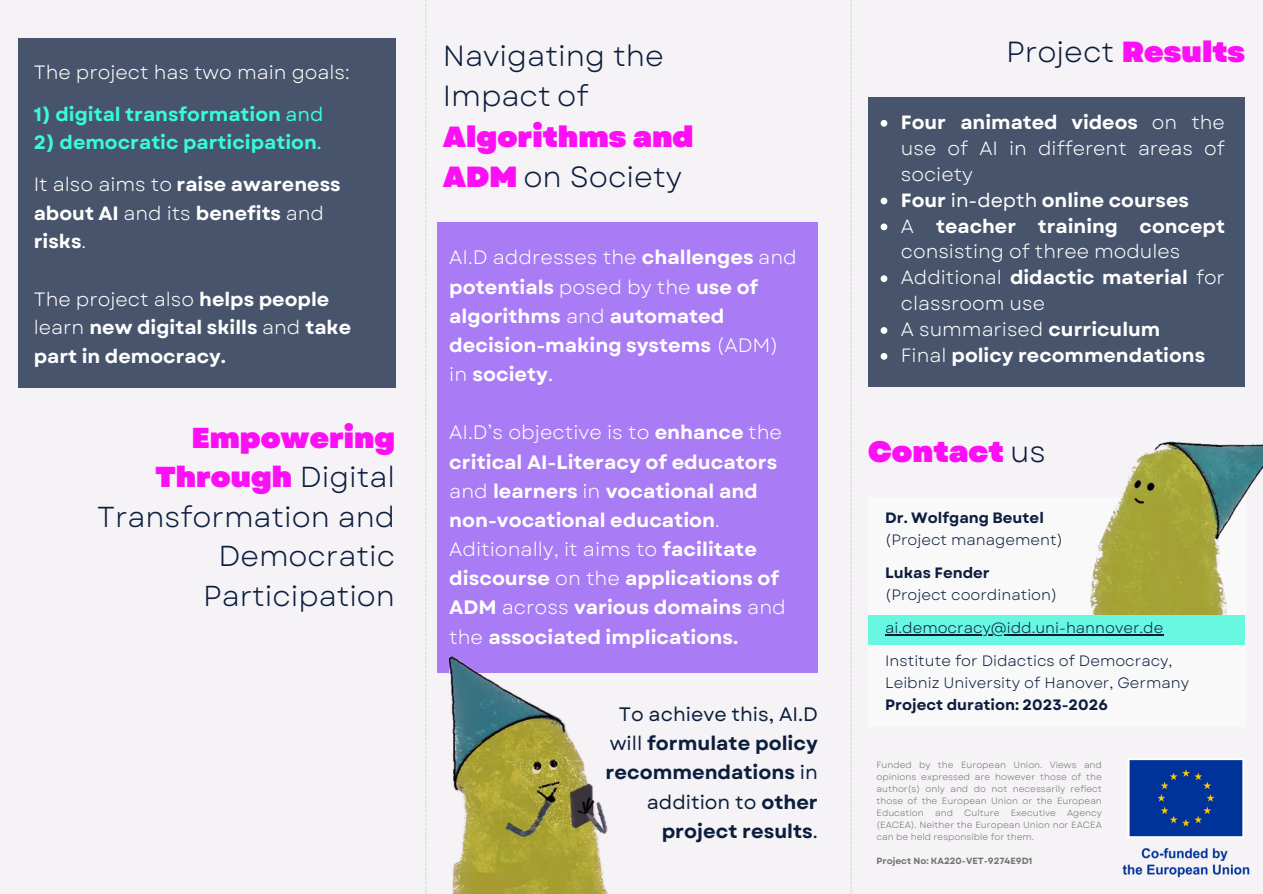
<style>
.page{position:relative;width:1263px;height:894px;background:#fff}
.page>*{position:absolute;margin:0;border:0;box-sizing:border-box;transform-origin:0 0}
.t1{font:900 29.7px "Garet";color:#fc0ff5}
.t2{font:29.1px/40.5px "Garet";color:#0c1e3e}
.t3{font:28.8px/39.3px "Garet";color:#0c1e3e;text-align:right}
.t4{font:700 19.35px/29.1px "Garet";color:#fff}
.t5{font:700 19.35px/29.1px "Garet";color:#0c1e3e;text-align:right}
.t6{font:19.2px/25.8px "Garet";color:#fff}
.t7{font:700 19.2px/28.5px "Garet";color:#fff}
.t8{font:700 19.2px "Garet";color:#38fadb}
.t9{font:15px/21.9px "Garet";color:#0c1e3e}
.t10{font:9px/12px "Garet";color:#737373;text-align:justify}
.t11{font:700 9px "Garet";color:#737373}
.s1{font-weight:400}
.s2{font-weight:900;color:#fc0ff5}
.s3{font-weight:700}
.s4{font-weight:400;color:#0c1e3e}
</style>
<div class="page">
<div style="left:0;top:0;width:1263px;height:893px;background:#f5f3f5"></div>
<div style="left:437px;top:222px;width:381px;height:450px;background:#a97bf5"></div>
<img style="left:449px;top:656px;width:158px;height:237px">
<div style="left:18px;top:38px;width:377px;height:349px;background:#47546c"></div>
<img style="left:1122px;top:760px;width:128px;height:118px">
<div style="left:868px;top:97px;width:377px;height:290px;background:#47546c"></div>
<div style="left:868px;top:497px;width:377px;height:228px;background:#fff"></div>
<img style="left:1090px;top:441px;width:172px;height:173px">
<div style="left:868px;top:614px;width:377px;height:30px;background:#68f8e2"></div>
<hr style="left:885px;top:634px;width:278px;height:1px;background:#0c1e3e">
<svg style="left:881px;top:120px;width:6px;height:7px"></svg>
<svg style="left:881px;top:197px;width:6px;height:7px"></svg>
<svg style="left:881px;top:223px;width:6px;height:7px"></svg>
<svg style="left:881px;top:275px;width:6px;height:7px"></svg>
<svg style="left:881px;top:327px;width:6px;height:7px"></svg>
<svg style="left:881px;top:353px;width:6px;height:6px"></svg>
<svg style="left:850px;top:0;width:2px;height:893px"></svg>
<svg style="left:425px;top:0;width:1px;height:893px"></svg>
<p class="t6" style="left:34px;top:59px;width:318px">The project has two main goals:</p>
<h1 class="t8" style="left:34px;top:100px;width:291px">1) digital transformation <span class="s1">and</span></h1>
<h1 class="t8" style="left:34px;top:129px;width:290px">2) democratic participation<span class="s1">.</span></h1>
<h2 class="t7" style="left:34px;top:170px;width:308px"><span class="s1">It also aims to</span> raise awareness about AI <span class="s1">and its</span> benefits <span class="s1">and </span>risks<span class="s1">.</span></h2>
<h2 class="t7" style="left:34px;top:284px;width:319px"><span class="s1">The project also</span> helps people <span class="s1">learn</span> new digital skills <span class="s1">and</span> take part in democracy.</h2>
<h1 class="t3" style="left:97px;top:418px;width:299px"><span class="s2">Empowering<br>Through</span> Digital<br>Transformation and<br>Democratic<br>Participation</h1>
<h2 class="t2" style="left:443px;top:35px;width:252px">Navigating the<br>Impact of<br><span class="s2">Algorithms and<br>ADM</span> on Society</h2>
<h2 class="t4" style="left:449px;top:243px;width:349px"><span class="s1">AI.D addresses the</span> challenges <span class="s1">and </span>potentials <span class="s1">posed by the</span> use of algorithms <span class="s1">and</span> automated decision-making systems <span class="s1">(ADM) in</span> society<span class="s1">.</span></h2>
<h2 class="t4" style="left:449px;top:418px;width:338px"><span class="s1">AI.D’s objective is to</span> enhance <span class="s1">the </span>critical AI-Literacy of educators <span class="s1">and</span> learners <span class="s1">in</span> vocational and non-vocational education<span class="s1">.<br>Aditionally, it aims to</span> facilitate discourse <span class="s1">on the</span> applications of<br>ADM <span class="s1">across</span> various domains <span class="s1">and the</span> associated implications.</h2>
<h2 class="t5" style="left:606px;top:699px;width:214px"><span class="s1">To achieve this, AI.D will</span> formulate policy recommendations <span class="s1">in addition to</span> other project results<span class="s1">.</span></h2>
<h3 class="t2" style="left:1006px;top:32px;width:240px">Project <span class="s2">Results</span></h3>
<p class="t6" style="left:901px;top:109px;width:326px;text-align:justify"><span class="s3">Four animated videos</span> on the use of AI in different areas of society</p>
<p class="t7" style="left:901px;top:186px;width:290px">Four <span class="s1">in-depth</span> online courses</p>
<p class="t6" style="left:901px;top:213px;width:326px">A <span class="s3">teacher training concept </span>consisting of three modules</p>
<h1 class="t6" style="left:901px;top:265px;width:326px">Additional <span class="s3">didactic material</span> for classroom use</h1>
<p class="t6" style="left:901px;top:316px;width:261px">A summarised <span class="s3">curriculum</span></p>
<h3 class="t7" style="left:901px;top:341px;width:306px"><span class="s1">Final</span> policy recommendations</h3>
<p class="t1" style="left:868px;top:429px;width:179px">Contact <span class="s4">us</span></p>
<p class="t9" style="left:885px;top:506px;width:179px"><span class="s3">Dr. Wolfgang Beutel </span>(Project management)</p>
<h1 class="t9" style="left:885px;top:561px;width:174px"><span class="s3">Lukas Fender<br></span>(Project coordination)</h1>
<p class="t9" style="left:885px;top:616px;width:280px">ai.democracy@idd.uni-hannover.de</p>
<p class="t9" style="left:885px;top:649px;width:305px">Institute for Didactics of Democracy,<br>Leibniz University of Hanover, Germany<br><span class="s3">Project duration: 2023-2026</span></p>
<p class="t10" style="left:876px;top:758px;width:227px">Funded by the European Union. Views and opinions expressed are however those of the author(s) only and do not necessarily reflect those of the European Union or the European Education and Culture Executive Agency (EACEA). Neither the European Union nor EACEA can be held responsible for them.</p>
<h2 class="t11" style="left:876px;top:853px;width:157px">Project No: KA220-VET-9274E9D1</h2>
</div>
